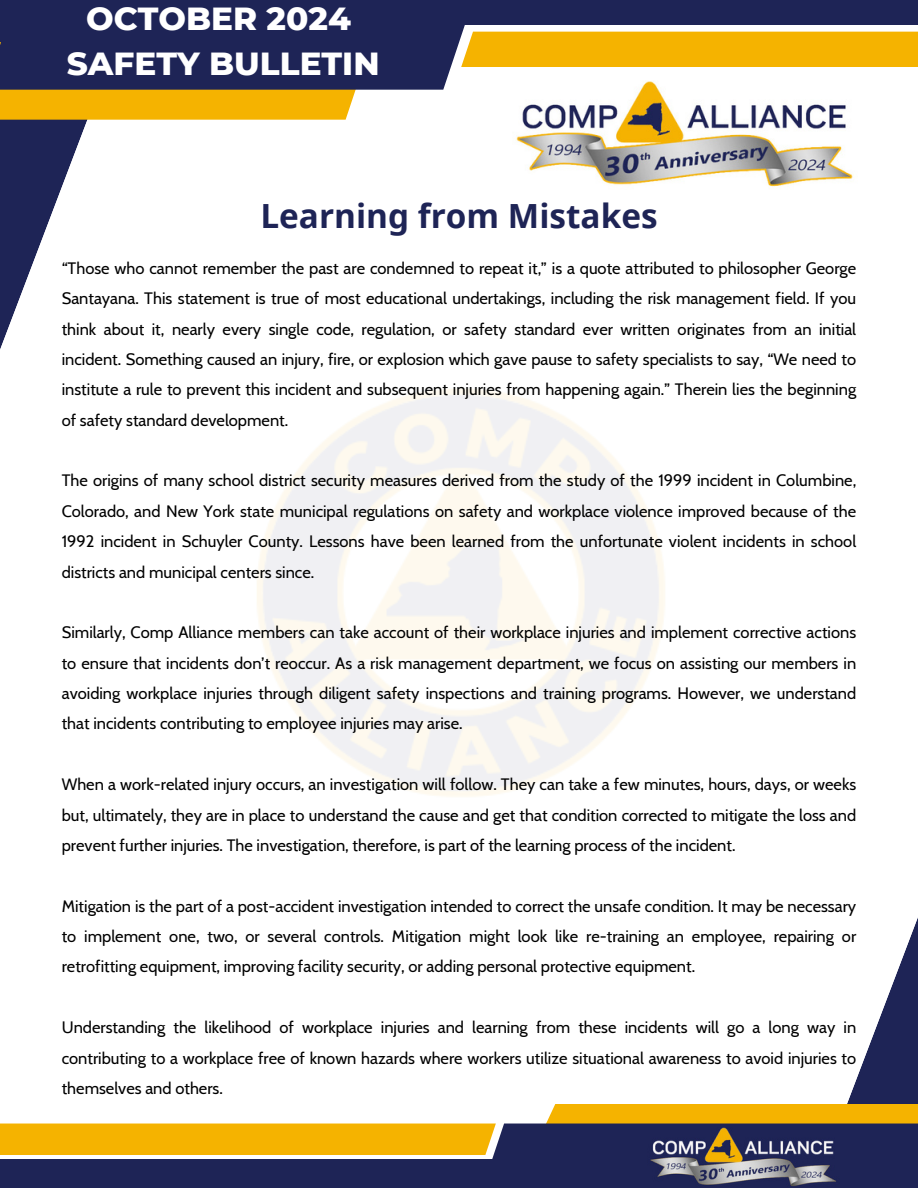
<style>
.page{position:relative;width:918px;height:1188px;background:#fff}
.page>*{position:absolute;margin:0;border:0;box-sizing:border-box;transform-origin:0 0}
.t1{font:700 33.3px "Noto Sans";color:#1e2456}
.t2{font:800 32.55px/45px "Montserrat";color:#fff;text-align:center}
.t3{font:16.5px/30.3px "Cabin";color:#000;text-align:justify}
</style>
<div class="page">
<svg style="left:0;top:120px;width:87px;height:229px"></svg>
<div style="left:0;top:90px;width:356px;height:30px;background:#f5b300"></div>
<div style="left:0;top:0;width:918px;height:25px;background:#1e2456"></div>
<div style="left:0;top:25px;width:486px;height:65px;background:#1e2456"></div>
<div style="left:461px;top:32px;width:457px;height:35px;background:#f5b300"></div>
<svg style="left:847px;top:917px;width:71px;height:187px"></svg>
<div style="left:0;top:1159px;width:918px;height:29px;background:#1e2456"></div>
<svg style="left:529px;top:1104px;width:389px;height:20px"></svg>
<div style="left:461px;top:1124px;width:457px;height:64px;background:#1e2456"></div>
<div style="left:0;top:1124px;width:496px;height:31px;background:#f5b300"></div>
<img style="left:516px;top:81px;width:337px;height:106px">
<img style="left:650px;top:1128px;width:186px;height:58px">
<p class="t2" style="left:67px;top:-4px;width:314px">OCTOBER 2024<br>SAFETY BULLETIN</p>
<p class="t1" style="left:260px;top:192px;width:399px">Learning from Mistakes</p>
<h2 class="t3" style="left:62px;top:253px;width:796px">“Those who cannot remember the past are condemned to repeat it,” is a quote attributed to philosopher George Santayana. This statement is true of most educational undertakings, including the risk management field. If you think about it, nearly every single code, regulation, or safety standard ever written originates from an initial incident. Something caused an injury, fire, or explosion which gave pause to safety specialists to say, “We need to institute a rule to prevent this incident and subsequent injuries from happening again.” Therein lies the beginning of safety standard development.</h2>
<p class="t3" style="left:62px;top:465px;width:796px">The origins of many school district security measures derived from the study of the 1999 incident in Columbine, Colorado, and New York state municipal regulations on safety and workplace violence improved because of the 1992 incident in Schuyler County. Lessons have been learned from the unfortunate violent incidents in school districts and municipal centers since.</p>
<p class="t3" style="left:62px;top:617px;width:796px">Similarly, Comp Alliance members can take account of their workplace injuries and implement corrective actions to ensure that incidents don’t reoccur. As a risk management department, we focus on assisting our members in avoiding workplace injuries through diligent safety inspections and training programs. However, we understand that incidents contributing to employee injuries may arise.</p>
<p class="t3" style="left:62px;top:769px;width:796px">When a work-related injury occurs, an investigation will follow. They can take a few minutes, hours, days, or weeks but, ultimately, they are in place to understand the cause and get that condition corrected to mitigate the loss and prevent further injuries. The investigation, therefore, is part of the learning process of the incident.</p>
<p class="t3" style="left:62px;top:891px;width:796px">Mitigation is the part of a post-accident investigation intended to correct the unsafe condition. It may be necessary to implement one, two, or several controls. Mitigation might look like re-training an employee, repairing or retrofitting equipment, improving facility security, or adding personal protective equipment.</p>
<p class="t3" style="left:62px;top:1012px;width:796px">Understanding the likelihood of workplace injuries and learning from these incidents will go a long way in contributing to a workplace free of known hazards where workers utilize situational awareness to avoid injuries to themselves and others.</p>
</div>
